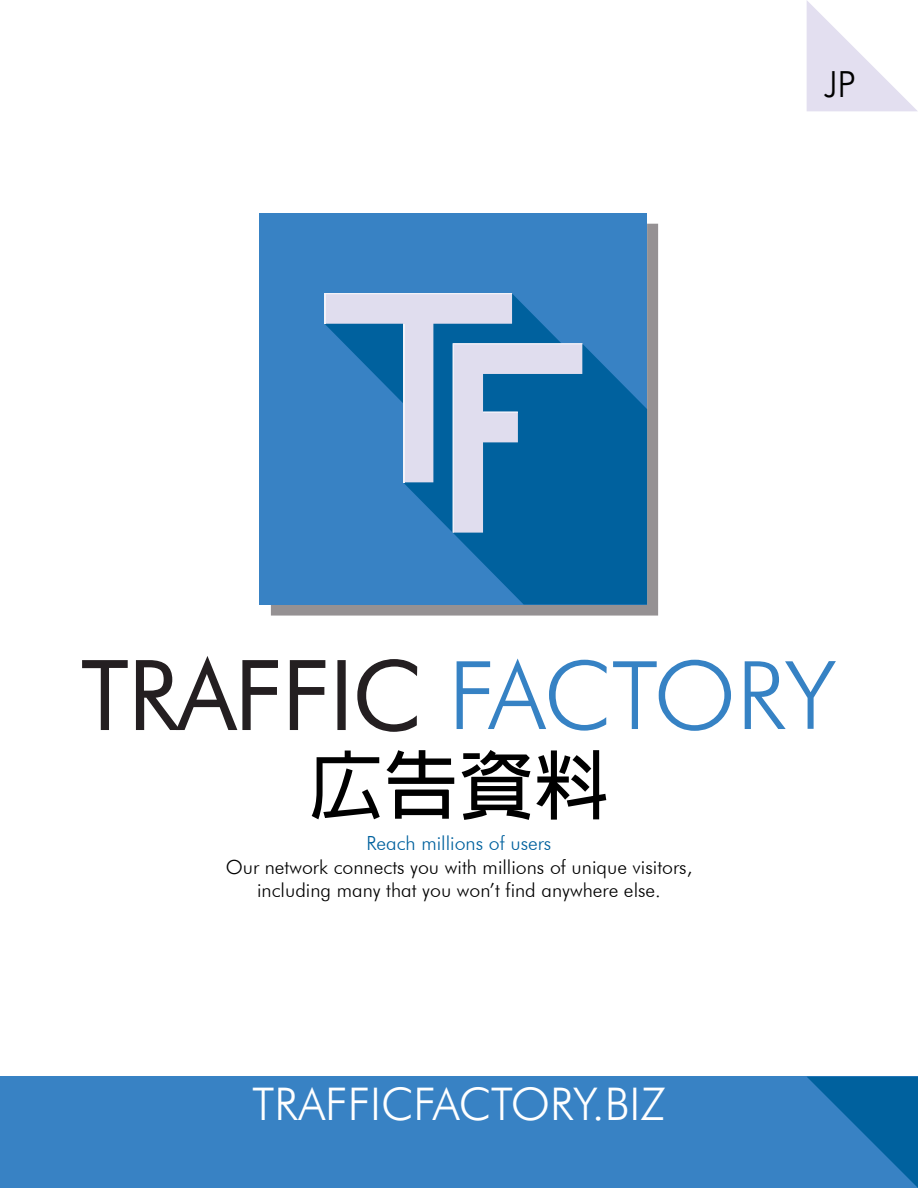
<style>
.page{position:relative;width:918px;height:1188px;background:#fff}
.page>*{position:absolute;margin:0;border:0;box-sizing:border-box;transform-origin:0 0}
.t1{font:700 75px "Adobe Fan Heiti Std";color:#000}
.t2{font:300 45px "Futura BT";color:#fff}
.t3{font:300 36px "Futura BT";color:#000}
.t4{font:300 19.5px/23.4px "Futura BT";color:#000;text-align:center}
.t5{font:300 19.5px "Futura BT";color:#00619e}
</style>
<div class="page">
<div style="left:0;top:1077px;width:918px;height:111px;background:#3882c4"></div>
<svg style="left:807px;top:1077px;width:111px;height:111px"></svg>
<svg style="left:807px;top:1px;width:110px;height:110px"></svg>
<svg style="left:271px;top:224px;width:387px;height:392px;fill:#959193"></svg>
<div style="left:260px;top:213px;width:387px;height:392px;background:#3882c4"></div>
<svg style="left:453px;top:343px;width:194px;height:262px;fill:#00619e"></svg>
<svg style="left:325px;top:293px;width:257px;height:240px"></svg>
<hr style="left:483px;top:412px;width:35px;height:1px;background:#f2f2fa">
<svg style="left:82px;top:660px;width:46px;height:70px"></svg>
<svg style="left:136px;top:656px;width:142px;height:74px"></svg>
<svg style="left:290px;top:660px;width:35px;height:70px"></svg>
<svg style="left:337px;top:660px;width:9px;height:70px"></svg>
<svg style="left:357px;top:659px;width:60px;height:73px"></svg>
<svg style="left:457px;top:659px;width:150px;height:72px"></svg>
<svg style="left:613px;top:660px;width:118px;height:71px"></svg>
<svg style="left:745px;top:661px;width:91px;height:68px"></svg>
<h3 class="t3" style="left:824px;top:62px;width:33px">JP</h3>
<h1 class="t1" style="left:309px;top:741px;width:301px">広告資料</h1>
<p class="t5" style="left:367px;top:831px;width:186px">Reach millions of users</p>
<p class="t4" style="left:226px;top:855px;width:468px">Our network connects you with millions of unique visitors, including many that you won’t find anywhere else.</p>
<h2 class="t2" style="left:252px;top:1077px;width:415px">TRAFFICFACTORY.BIZ</h2>
</div>
